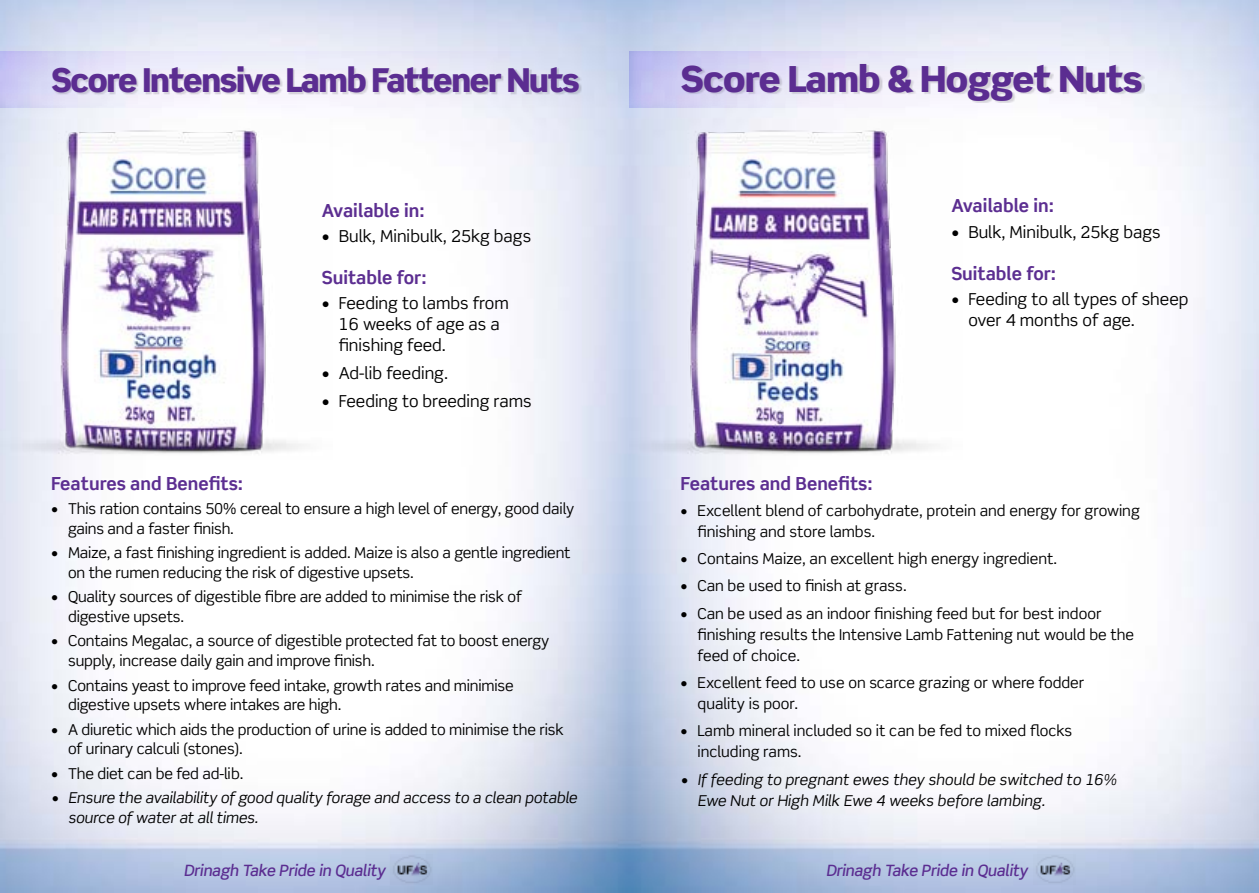
<style>
.page{position:relative;width:1259px;height:893px;background:#fff}
.page>*{position:absolute;margin:0;border:0;box-sizing:border-box;transform-origin:0 0}
.t1{font:900 36px "Scene Std";letter-spacing:-.02em;color:#5b2d91}
.t2{font:900 33px "Scene Std";letter-spacing:-.04em;color:#5b2d91}
.t3{font:700 18px "Scene Std";color:#5c2e91}
.t4{font:16.5px/21px "Scene Std";color:#000}
.t5{font:italic 500 15.6px "Scene Std";letter-spacing:-.01em;color:#5b2d91}
.t6{font:15px/19.5px "Scene Std";letter-spacing:-.01em;color:#000}
.t7{font:italic 15px/19.5px "Scene Std";letter-spacing:-.01em;color:#000}
</style>
<div class="page">
<img style="left:0;top:0;width:1259px;height:893px">
<div style="left:0;top:38px;width:631px;height:82px;background:#000;opacity:.51"></div>
<div style="left:628px;top:38px;width:631px;height:82px;background:#000;opacity:.51"></div>
<div style="left:53px;top:69px;width:528px;height:27px;background:#000;opacity:.14"></div>
<div style="left:682px;top:65px;width:462px;height:38px;background:#000;opacity:.14"></div>
<img style="left:0;top:120px;width:333px;height:339px">
<img style="left:629px;top:120px;width:333px;height:339px">
<img style="left:1033px;top:854px;width:42px;height:30px">
<img style="left:391px;top:854px;width:42px;height:30px">
<h2 class="t2" style="left:51px;top:59px;width:530px">Score Intensive Lamb Fattener Nuts</h2>
<h1 class="t1" style="left:680px;top:56px;width:464px">Score Lamb &amp; Hogget Nuts</h1>
<p class="t3" style="left:322px;top:199px;width:104px">Available in:</p>
<p class="t4" style="left:322px;top:225px;width:211px">• Bulk, Minibulk, 25kg bags</p>
<p class="t3" style="left:322px;top:266px;width:106px">Suitable for:</p>
<p class="t4" style="left:339px;top:293px;width:172px;text-indent:-17px">• Feeding to lambs from<br>16 weeks of age as a finishing feed.</p>
<p class="t4" style="left:322px;top:362px;width:128px">• Ad-lib feeding.</p>
<p class="t4" style="left:322px;top:390px;width:211px">• Feeding to breeding rams</p>
<p class="t3" style="left:51px;top:473px;width:194px">Features and Benefits:</p>
<p class="t6" style="left:68px;top:499px;width:508px;text-indent:-17px">• This ration contains 50% cereal to ensure a high level of energy, good daily gains and a faster finish.</p>
<p class="t6" style="left:68px;top:543px;width:504px;text-indent:-17px">• Maize, a fast finishing ingredient is added. Maize is also a gentle ingredient on the rumen reducing the risk of digestive upsets.</p>
<p class="t6" style="left:68px;top:587px;width:455px;text-indent:-17px">• Quality sources of digestible fibre are added to minimise the risk of digestive upsets.</p>
<p class="t6" style="left:68px;top:631px;width:483px;text-indent:-17px">• Contains Megalac, a source of digestible protected fat to boost energy supply, increase daily gain and improve finish.</p>
<p class="t6" style="left:68px;top:675px;width:447px;text-indent:-17px">• Contains yeast to improve feed intake, growth rates and minimise digestive upsets where intakes are high.</p>
<p class="t6" style="left:68px;top:719px;width:497px;text-indent:-17px">• A diuretic which aids the production of urine is added to minimise the risk of urinary calculi (stones).</p>
<p class="t6" style="left:51px;top:763px;width:194px">• The diet can be fed ad-lib.</p>
<p class="t7" style="left:68px;top:788px;width:511px;text-indent:-17px">• Ensure the availability of good quality forage and access to a clean potable source of water at all times.</p>
<p class="t3" style="left:951px;top:195px;width:104px">Available in:</p>
<p class="t4" style="left:951px;top:221px;width:211px">• Bulk, Minibulk, 25kg bags</p>
<p class="t3" style="left:951px;top:262px;width:106px">Suitable for:</p>
<p class="t4" style="left:968px;top:288px;width:222px;text-indent:-17px">• Feeding to all types of sheep over 4 months of age.</p>
<p class="t3" style="left:680px;top:473px;width:194px">Features and Benefits:</p>
<p class="t6" style="left:697px;top:499px;width:444px;line-height:21px;text-indent:-17px">• Excellent blend of carbohydrate, protein and energy for growing finishing and store lambs.</p>
<p class="t6" style="left:680px;top:549px;width:378px">• Contains Maize, an excellent high energy ingredient.</p>
<p class="t6" style="left:680px;top:576px;width:228px">• Can be used to finish at grass.</p>
<p class="t6" style="left:697px;top:603px;width:438px;line-height:21px;text-indent:-17px">• Can be used as an indoor finishing feed but for best indoor finishing results the Intensive Lamb Fattening nut would be the feed of choice.</p>
<p class="t6" style="left:697px;top:672px;width:388px;line-height:21px;text-indent:-17px">• Excellent feed to use on scarce grazing or where fodder quality is poor.</p>
<p class="t6" style="left:697px;top:720px;width:376px;line-height:21px;text-indent:-17px">• Lamb mineral included so it can be fed to mixed flocks including rams.</p>
<p class="t7" style="left:697px;top:769px;width:419px;line-height:21px;text-indent:-17px">• If feeding to pregnant ewes they should be switched to 16%<br>Ewe Nut or High Milk Ewe 4 weeks before lambing.</p>
<p class="t5" style="left:184px;top:860px;width:203px">Drinagh Take Pride in Quality</p>
<p class="t5" style="left:826px;top:860px;width:203px">Drinagh Take Pride in Quality</p>
</div>
